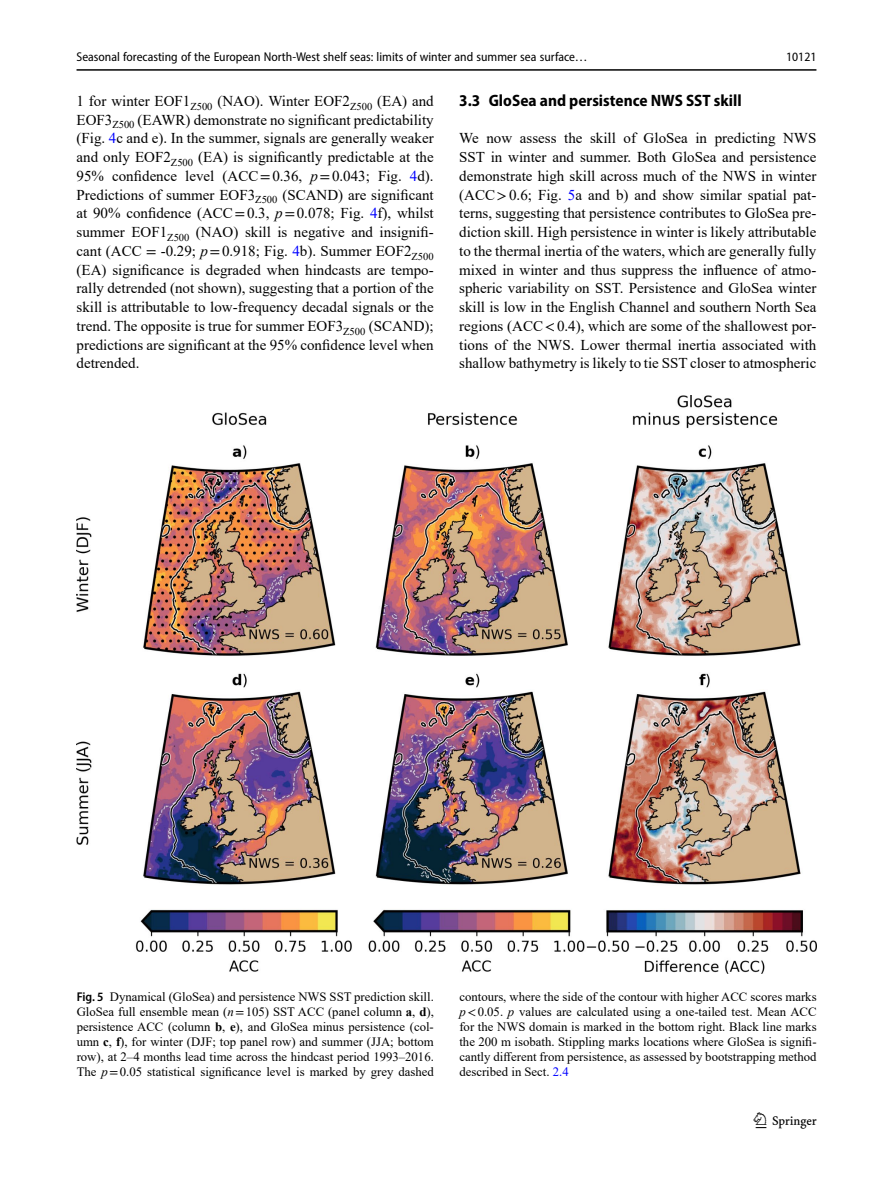
<style>
.page{position:relative;width:893px;height:1187px;background:#fff}
.page>*{position:absolute;margin:0;border:0;box-sizing:border-box;transform-origin:0 0}
.t1{font:22.5px "Springnew";color:#000}
.Head_2{font:700 semi-condensed 16.5px "Myriad Pro";color:#000}
.Body_Text{font:15px/18.8px "Times New Roman";color:#000;text-align:justify}
.Figure_Caption{font:12.75px/15px "Times New Roman";color:#000;text-align:justify}
.t2{font:semi-condensed 12.75px "Myriad Pro";color:#000}
.s1{font-family:"STIX"}
.s2{color:#00f}
.s3{font-style:italic}
.s4{font-family:"Myriad Pro";font-weight:600;font-stretch:semi-condensed}
.s5{font-weight:700}
</style>
<div class="page">
<hr style="left:77px;top:69px;width:739px;height:2px;background:#000">
<img style="left:77px;top:395px;width:740px;height:578px">
<p class="t2" style="left:77px;top:49px;width:513px">Seasonal forecasting of the European North-West shelf seas: limits of winter and summer sea surface…</p>
<p class="Head_2" style="left:459px;top:90px;width:284px">3.3 GloSea and persistence NWS SST skill</p>
<p class="Body_Text" style="left:459px;top:128px;width:359px">We now assess the skill of GloSea in predicting NWS SST in winter and summer. Both GloSea and persistence demonstrate high skill across much of the NWS in winter (ACC<span class="s1">&gt;</span>0.6; Fig. <span class="s2">5</span>a and b) and show similar spatial pat&shy;terns, suggesting that persistence contributes to GloSea pre&shy;diction skill. High persistence in winter is likely attributable to the thermal inertia of the waters, which are generally fully mixed in winter and thus suppress the influence of atmo&shy;spheric variability on SST. Persistence and GloSea winter skill is low in the English Channel and southern North Sea regions (ACC<span class="s1">&lt;</span>0.4), which are some of the shallowest por&shy;tions of the NWS. Lower thermal inertia associated with shallow bathymetry is likely to tie SST closer to atmospheric</p>
<p class="t2" style="left:786px;top:49px;width:32px">10121</p>
<p class="Body_Text" style="left:77px;top:91px;width:359px">1 for winter EOF1<sub>Z500</sub> (NAO). Winter EOF2<sub>Z500</sub> (EA) and EOF3<sub>Z500</sub> (EAWR) demonstrate no significant predictability (Fig. <span class="s2">4</span>c and e). In the summer, signals are generally weaker and only EOF2<sub>Z500</sub> (EA) is significantly predictable at the 95% confidence level (ACC<span class="s1">=</span>0.36, <span class="s3">p</span><span class="s1">=</span>0.043; Fig. <span class="s2">4</span>d).<br>Predictions of summer EOF3<sub>Z500</sub> (SCAND) are significant at 90% confidence (ACC<span class="s1">=</span>0.3, <span class="s3">p</span><span class="s1">=</span>0.078; Fig. <span class="s2">4</span>f), whilst summer EOF1<sub>Z500</sub> (NAO) skill is negative and insignifi&shy;cant (ACC <span class="s1">=</span> -0.29; <span class="s3">p</span><span class="s1">=</span>0.918; Fig. <span class="s2">4</span>b). Summer EOF2<sub>Z500 </sub>(EA) significance is degraded when hindcasts are tempo&shy;rally detrended (not shown), suggesting that a portion of the skill is attributable to low-frequency decadal signals or the trend. The opposite is true for summer EOF3<sub>Z500</sub> (SCAND); predictions are significant at the 95% confidence level when detrended.</p>
<p class="Figure_Caption" style="left:77px;top:988px;width:359px"><span class="s4">Fig. 5</span> Dynamical (GloSea) and persistence NWS SST prediction skill.<br>GloSea full ensemble mean (<span class="s3">n</span><span class="s1">=</span>105) SST ACC (panel column <span class="s5">a</span>, <span class="s5">d</span>), persistence ACC (column <span class="s5">b</span>, <span class="s5">e</span>), and GloSea minus persistence (col&shy;umn <span class="s5">c</span>, <span class="s5">f</span>), for winter (DJF; top panel row) and summer (JJA; bottom row), at 2–4 months lead time across the hindcast period 1993–2016.<br>The <span class="s3">p</span><span class="s1">=</span>0.05 statistical significance level is marked by grey dashed</p>
<p class="Figure_Caption" style="left:459px;top:988px;width:359px">contours, where the side of the contour with higher ACC scores marks <span class="s3">p</span><span class="s1">&lt;</span>0.05. <span class="s3">p</span> values are calculated using a one-tailed test. Mean ACC for the NWS domain is marked in the bottom right. Black line marks the 200 m isobath. Stippling marks locations where GloSea is signifi&shy;cantly different from persistence, as assessed by bootstrapping method described in Sect. <span class="s2">2.4</span></p>
<h1 class="t1" style="left:756px;top:1107px;width:63px">1 3</h1>
</div>
